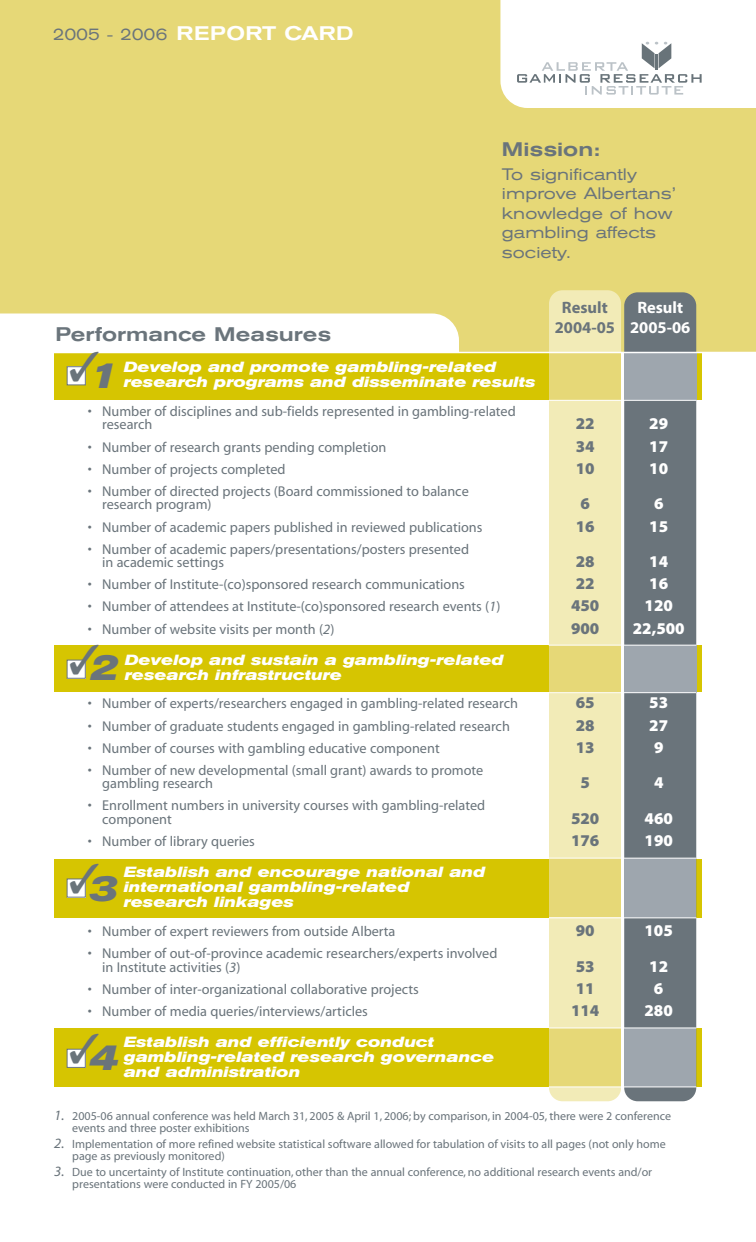
<style>
.page{position:relative;width:756px;height:1242px;background:#fff}
.page>*{position:absolute;margin:0;border:0;box-sizing:border-box;transform-origin:0 0}
.t1{font:italic 700 expanded 36px "Akzidenz Grotesk BE";color:#6a747b}
.t2{font:500 expanded 19.5px "Akzidenz Grotesk BE";color:#6a747b}
.t3{font:500 expanded 19.5px "Akzidenz Grotesk BE";letter-spacing:.03em;color:#fff}
.t4{font:expanded 16.5px/19.5px "Akzidenz Grotesk BE";color:#6a747b}
.t5{font:16.5px "Myriad MM 830 600";color:#fff}
.t6{font:16.5px "Myriad MM 830 600";color:#6a747b}
.t7{font:16.5px "Myriad MM 700 600";color:#6a747b}
.t8{font:16.5px/19.8px "Myriad MM 700 600";color:#fff;text-align:center}
.t9{font:italic 700 expanded 14.7px/15px "Akzidenz Grotesk BE";color:#fff}
.t10{font:14.25px/13.5px "Myriad MM 406 600";color:#6a747b}
.t11{font:12px/12px "Myriad MM 406 600";color:#6a747b}
.s1{font-weight:400;font-size:16.5px;color:#6a747b}
.s2{font-family:"Myriad MM It 406 600"}
.s3{font-family:"Myriad MM It 406 600";font-size:14.25px}
</style>
<div class="page">
<div style="left:54px;top:1028px;width:648px;height:59px;background:#d6c501"></div>
<div style="left:54px;top:859px;width:648px;height:59px;background:#d6c501"></div>
<div style="left:54px;top:646px;width:648px;height:46px;background:#d6c501"></div>
<div style="left:0;top:0;width:756px;height:352px;background:#e6d877"></div>
<div style="left:0;top:314px;width:459px;height:38px;background:#fff"></div>
<div style="left:54px;top:353px;width:648px;height:47px;background:#d6c501"></div>
<div style="left:549px;top:290px;width:72px;height:811px;background:#f2ebb7;border-radius:14px"></div>
<div style="left:624px;top:292px;width:72px;height:809px;background:#6a747b;border-radius:14px"></div>
<svg style="left:500px;top:0;width:256px;height:108px;background:#f7f8f7"></svg>
<hr style="left:655px;top:54px;width:3px;height:16px;background:#687379">
<div style="left:624px;top:353px;width:72px;height:47px;background:#9ea6ae"></div>
<div style="left:549px;top:353px;width:73px;height:47px;background:#e6d877"></div>
<hr style="left:0;top:352px;width:756px;height:1px;background:#fff">
<hr style="left:549px;top:400px;width:147px;height:1px;background:#fff">
<div style="left:624px;top:645px;width:72px;height:48px;background:#9ea6ae"></div>
<div style="left:549px;top:645px;width:73px;height:48px;background:#e6d877"></div>
<hr style="left:549px;top:645px;width:147px;height:1px;background:#fff">
<hr style="left:548px;top:692px;width:148px;height:1px;background:#fff">
<div style="left:624px;top:859px;width:72px;height:59px;background:#9ea6ae"></div>
<div style="left:549px;top:858px;width:73px;height:59px;background:#e6d877"></div>
<hr style="left:549px;top:858px;width:147px;height:1px;background:#fff">
<hr style="left:549px;top:917px;width:147px;height:1px;background:#fff">
<div style="left:624px;top:1028px;width:72px;height:59px;background:#9ea6ae"></div>
<div style="left:549px;top:1028px;width:73px;height:59px;background:#e6d877"></div>
<hr style="left:549px;top:1028px;width:147px;height:1px;background:#fff">
<hr style="left:549px;top:1086px;width:147px;height:1px;background:#fff">
<div style="left:67px;top:367px;width:18px;height:18px;background:#fff"></div>
<div style="left:67px;top:366px;width:19px;height:19px;border:1px solid #6a747b"></div>
<div style="left:67px;top:660px;width:18px;height:18px;background:#fff"></div>
<div style="left:67px;top:660px;width:19px;height:19px;border:1px solid #6a747b"></div>
<div style="left:67px;top:879px;width:18px;height:18px;background:#fff"></div>
<div style="left:67px;top:879px;width:19px;height:19px;border:1px solid #6a747b"></div>
<div style="left:67px;top:1049px;width:18px;height:18px;background:#fff"></div>
<div style="left:67px;top:1049px;width:19px;height:19px;border:1px solid #6a747b"></div>
<hr style="left:621px;top:352px;width:3px;height:749px;background:#fff">
<svg style="left:70px;top:351px;width:29px;height:30px"></svg>
<svg style="left:70px;top:645px;width:29px;height:30px"></svg>
<svg style="left:70px;top:878px;width:16px;height:16px"></svg>
<svg style="left:70px;top:1048px;width:16px;height:16px"></svg>
<h2 class="t3" style="left:53px;top:27px;width:302px"><span class="s1">2005 - 2006</span> REPORT CARD</h2>
<h2 class="t2" style="left:502px;top:142px;width:99px">Mission:</h2>
<p class="t4" style="left:502px;top:166px;width:175px">To significantly improve Albertans’ knowledge of how gambling affects society.</p>
<p class="t7" style="left:562px;top:301px;width:47px">Result</p>
<h2 class="t2" style="left:56px;top:327px;width:277px">Performance Measures</h2>
<p class="t7" style="left:555px;top:321px;width:62px">2004-05</p>
<p class="t8" style="left:630px;top:299px;width:62px">Result<br>2005-06</p>
<p class="t9" style="left:124px;top:361px;width:413px">Develop and promote gambling-related research programs and disseminate results</p>
<p class="t10" style="left:102px;top:405px;width:415px;text-indent:-14px">• Number of disciplines and sub-fields represented in gambling-related research</p>
<h1 class="t1" style="left:89px;top:362px;width:32px">1</h1>
<p class="t6" style="left:576px;top:418px;width:20px">22</p>
<p class="t5" style="left:649px;top:418px;width:20px">29</p>
<p class="t10" style="left:88px;top:441px;width:300px">• Number of research grants pending completion</p>
<p class="t6" style="left:576px;top:440px;width:20px">34</p>
<p class="t5" style="left:649px;top:440px;width:20px">17</p>
<p class="t10" style="left:88px;top:463px;width:199px">• Number of projects completed</p>
<p class="t6" style="left:576px;top:462px;width:20px">10</p>
<p class="t5" style="left:649px;top:462px;width:20px">10</p>
<p class="t10" style="left:102px;top:485px;width:368px;text-indent:-14px">• Number of directed projects (Board commissioned to balance research program)</p>
<p class="t6" style="left:580px;top:498px;width:11px">6</p>
<p class="t5" style="left:654px;top:498px;width:11px">6</p>
<p class="t10" style="left:88px;top:521px;width:396px">• Number of academic papers published in reviewed publications</p>
<p class="t6" style="left:576px;top:520px;width:20px">16</p>
<p class="t5" style="left:649px;top:520px;width:20px">15</p>
<p class="t10" style="left:102px;top:543px;width:368px;text-indent:-14px">• Number of academic papers/presentations/posters presented in academic settings</p>
<p class="t6" style="left:576px;top:555px;width:20px">28</p>
<p class="t5" style="left:649px;top:555px;width:20px">14</p>
<p class="t10" style="left:88px;top:579px;width:379px">• Number of Institute-(co)sponsored research communications</p>
<p class="t6" style="left:576px;top:578px;width:20px">22</p>
<p class="t5" style="left:649px;top:578px;width:20px">16</p>
<p class="t10" style="left:88px;top:601px;width:414px">• Number of attendees at Institute-(co)sponsored research events (<span class="s2">1</span>)</p>
<p class="t6" style="left:571px;top:600px;width:30px">450</p>
<p class="t5" style="left:645px;top:600px;width:30px">120</p>
<p class="t10" style="left:88px;top:623px;width:248px">• Number of website visits per month (<span class="s2">2</span>)</p>
<p class="t6" style="left:571px;top:622px;width:30px">900</p>
<p class="t5" style="left:633px;top:622px;width:53px">22,500</p>
<p class="t9" style="left:125px;top:653px;width:380px">Develop and sustain a gambling-related research infrastructure</p>
<p class="t10" style="left:88px;top:698px;width:432px">• Number of experts/researchers engaged in gambling-related research</p>
<p class="t6" style="left:576px;top:697px;width:20px">65</p>
<p class="t5" style="left:649px;top:697px;width:20px">53</p>
<p class="t10" style="left:88px;top:720px;width:423px">• Number of graduate students engaged in gambling-related research</p>
<p class="t6" style="left:576px;top:719px;width:20px">28</p>
<p class="t5" style="left:649px;top:719px;width:20px">27</p>
<p class="t10" style="left:88px;top:742px;width:353px">• Number of courses with gambling educative component</p>
<p class="t6" style="left:576px;top:741px;width:20px">13</p>
<p class="t5" style="left:654px;top:741px;width:11px">9</p>
<p class="t10" style="left:102px;top:764px;width:383px;text-indent:-14px">• Number of new developmental (small grant) awards to promote gambling research</p>
<h1 class="t1" style="left:89px;top:655px;width:32px">2</h1>
<p class="t6" style="left:580px;top:777px;width:11px">5</p>
<p class="t5" style="left:654px;top:777px;width:11px">4</p>
<p class="t10" style="left:102px;top:800px;width:385px;text-indent:-14px">• Enrollment numbers in university courses with gambling-related component</p>
<p class="t6" style="left:571px;top:812px;width:30px">520</p>
<p class="t5" style="left:645px;top:812px;width:30px">460</p>
<p class="t10" style="left:88px;top:836px;width:168px">• Number of library queries</p>
<p class="t6" style="left:571px;top:834px;width:30px">176</p>
<p class="t5" style="left:645px;top:834px;width:30px">190</p>
<p class="t9" style="left:124px;top:866px;width:363px">Establish and encourage national and international gambling-related research linkages</p>
<p class="t10" style="left:88px;top:925px;width:309px">• Number of expert reviewers from outside Alberta</p>
<p class="t6" style="left:576px;top:924px;width:20px">90</p>
<p class="t5" style="left:645px;top:924px;width:30px">105</p>
<p class="t10" style="left:102px;top:947px;width:397px;text-indent:-14px">• Number of out-of-province academic researchers/experts involved in Institute activities (<span class="s2">3</span>)</p>
<h1 class="t1" style="left:89px;top:875px;width:32px">3</h1>
<p class="t6" style="left:576px;top:960px;width:20px">53</p>
<p class="t5" style="left:649px;top:960px;width:20px">12</p>
<p class="t10" style="left:88px;top:983px;width:332px">• Number of inter-organizational collaborative projects</p>
<p class="t6" style="left:576px;top:982px;width:20px">11</p>
<p class="t5" style="left:654px;top:982px;width:11px">6</p>
<p class="t10" style="left:88px;top:1005px;width:281px">• Number of media queries/interviews/articles</p>
<p class="t6" style="left:571px;top:1004px;width:30px">114</p>
<p class="t5" style="left:645px;top:1004px;width:30px">280</p>
<p class="t9" style="left:124px;top:1036px;width:372px">Establish and efficiently conduct gambling-related research governance and administration</p>
<h1 class="t1" style="left:89px;top:1044px;width:32px">4</h1>
<p class="t11" style="left:72px;top:1111px;width:600px;text-indent:-18px"><span class="s3">1.</span> 2005-06 annual conference was held March 31, 2005 &amp; April 1, 2006; by comparison, in 2004-05, there were 2 conference events and three poster exhibitions</p>
<p class="t11" style="left:72px;top:1139px;width:595px;text-indent:-18px"><span class="s3">2.</span> Implementation of more refined website statistical software allowed for tabulation of visits to all pages (not only home page as previously monitored)</p>
<p class="t11" style="left:72px;top:1167px;width:581px;text-indent:-18px"><span class="s3">3.</span> Due to uncertainty of Institute continuation, other than the annual conference, no additional research events and/or presentations were conducted in FY 2005/06</p>
</div>
